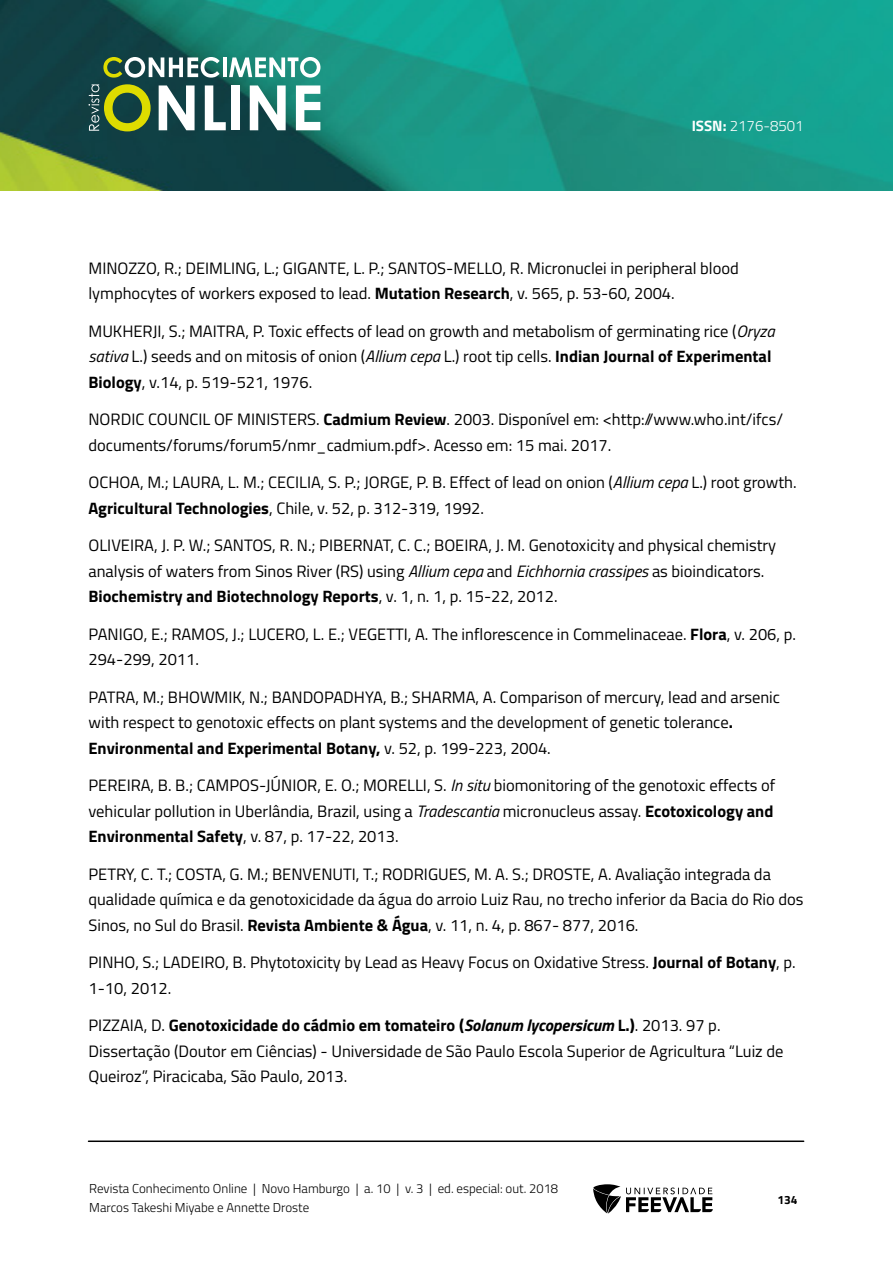
<style>
.page{position:relative;width:893px;height:1263px;background:#fff}
.page>*{position:absolute;margin:0;border:0;box-sizing:border-box;transform-origin:0 0}
.t1{font:16.5px/25.5px "Titillium Web";color:#000}
.t2{font:300 15px "Titillium Web";color:#fff}
.t3{font:300 12.9px/19.5px "Titillium Web";color:#000}
.t4{font:700 12px "Titillium Web";color:#000}
.s1{font-weight:700}
.s2{font-style:italic}
.s3{font-weight:700;font-style:italic}
</style>
<div class="page">
<img style="left:0;top:0;width:893px;height:190px">
<svg style="left:593px;top:1184px;width:120px;height:29px"></svg>
<svg style="left:103px;top:57px;width:117px;height:21px"></svg>
<hr style="left:223px;top:57px;width:3px;height:20px;background:#fff">
<svg style="left:229px;top:57px;width:91px;height:21px"></svg>
<svg style="left:88px;top:84px;width:63px;height:47px;background:#607d34"></svg>
<svg style="left:159px;top:85px;width:36px;height:45px"></svg>
<svg style="left:205px;top:85px;width:21px;height:45px"></svg>
<div style="left:232px;top:85px;width:8px;height:45px;background:#fff"></div>
<svg style="left:250px;top:85px;width:36px;height:45px"></svg>
<svg style="left:296px;top:85px;width:24px;height:45px"></svg>
<hr style="left:88px;top:1140px;width:716px;height:2px;background:#000">
<p class="t2" style="left:692px;top:115px;width:114px"><span class="s1">ISSN:</span> 2176-8501</p>
<p class="t1" style="left:88px;top:254px;width:652px">MINOZZO, R.; DEIMLING, L.; GIGANTE, L. P.; SANTOS-MELLO, R. Micronuclei in peripheral blood lymphocytes of workers exposed to lead. <span class="s1">Mutation Research</span>, v. 565, p. 53-60, 2004.</p>
<p class="t1" style="left:88px;top:317px;width:688px">MUKHERJI, S.; MAITRA, P. Toxic effects of lead on growth and metabolism of germinating rice (<span class="s2">Oryza sativa</span> L.) seeds and on mitosis of onion (<span class="s2">Allium cepa</span> L.) root tip cells. <span class="s1">Indian Journal of Experimental<br>Biology</span>, v.14, p. 519-521, 1976.</p>
<p class="t1" style="left:88px;top:406px;width:696px">NORDIC COUNCIL OF MINISTERS. <span class="s1">Cadmium Review</span>. 2003. Disponível em: &lt;http://www.who.int/ifcs/ documents/forums/forum5/nmr_cadmium.pdf&gt;. Acesso em: 15 mai. 2017.</p>
<p class="t1" style="left:88px;top:469px;width:710px">OCHOA, M.; LAURA, L. M.; CECILIA, S. P.; JORGE, P. B. Effect of lead on onion (<span class="s2">Allium cepa</span> L.) root growth.<br><span class="s1">Agricultural Technologies</span>, Chile, v. 52, p. 312-319, 1992.</p>
<p class="t1" style="left:88px;top:532px;width:689px">OLIVEIRA, J. P. W.; SANTOS, R. N.; PIBERNAT, C. C.; BOEIRA, J. M. Genotoxicity and physical chemistry analysis of waters from Sinos River (RS) using <span class="s2">Allium cepa</span> and <span class="s2">Eichhornia crassipes</span> as bioindicators.<br><span class="s1">Biochemistry and Biotechnology Reports</span>, v. 1, n. 1, p. 15-22, 2012.</p>
<p class="t1" style="left:88px;top:620px;width:709px">PANIGO, E.; RAMOS, J.; LUCERO, L. E.; VEGETTI, A. The inflorescence in Commelinaceae. <span class="s1">Flora</span>, v. 206, p.<br>294-299, 2011.</p>
<p class="t1" style="left:88px;top:683px;width:693px">PATRA, M.; BHOWMIK, N.; BANDOPADHYA, B.; SHARMA, A. Comparison of mercury, lead and arsenic with respect to genotoxic effects on plant systems and the development of genetic tolerance<span class="s1">.<br>Environmental and Experimental Botany,</span> v. 52, p. 199-223, 2004.</p>
<p class="t1" style="left:88px;top:772px;width:688px;text-align:justify">PEREIRA, B. B.; CAMPOS-JÚNIOR, E. O.; MORELLI, S. <span class="s2">In situ</span> biomonitoring of the genotoxic effects of vehicular pollution in Uberlândia, Brazil, using a <span class="s2">Tradescantia</span> micronucleus assay. <span class="s1">Ecotoxicology and Environmental Safety</span>, v. 87, p. 17-22, 2013.</p>
<p class="t1" style="left:88px;top:860px;width:717px">PETRY, C. T.; COSTA, G. M.; BENVENUTI, T.; RODRIGUES, M. A. S.; DROSTE, A. Avaliação integrada da qualidade química e da genotoxicidade da água do arroio Luiz Rau, no trecho inferior da Bacia do Rio dos<br>Sinos, no Sul do Brasil. <span class="s1">Revista Ambiente &amp; Água</span>, v. 11, n. 4, p. 867- 877, 2016.</p>
<p class="t1" style="left:88px;top:949px;width:709px">PINHO, S.; LADEIRO, B. Phytotoxicity by Lead as Heavy Focus on Oxidative Stress. <span class="s1">Journal of Botany</span>, p.<br>1-10, 2012.</p>
<p class="t1" style="left:88px;top:1012px;width:696px">PIZZAIA, D. <span class="s1">Genotoxicidade do cádmio em tomateiro (</span><span class="s3">Solanum lycopersicum</span> <span class="s1">L.)</span>. 2013. 97 p.<br>Dissertação (Doutor em Ciências) - Universidade de São Paulo Escola Superior de Agricultura “Luiz de<br>Queiroz”, Piracicaba, São Paulo, 2013.</p>
<p class="t3" style="left:89px;top:1178px;width:470px">Revista Conhecimento Online | Novo Hamburgo | a. 10 | v. 3 | ed. especial: out. 2018<br>Marcos Takeshi Miyabe e Annette Droste</p>
<p class="t4" style="left:777px;top:1190px;width:22px">134</p>
</div>
